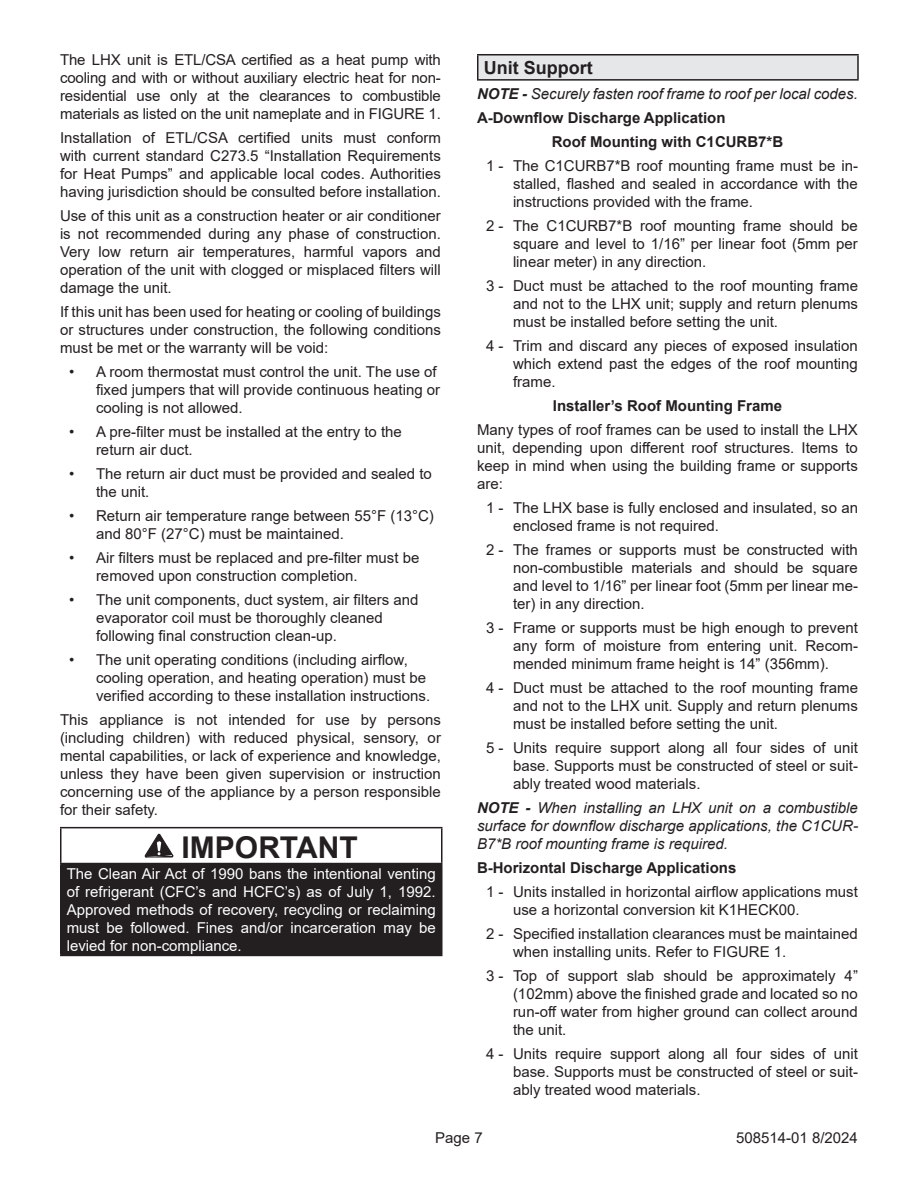
<style>
.page{position:relative;width:918px;height:1188px;background:#fff}
.page>*{position:absolute;margin:0;border:0;box-sizing:border-box;transform-origin:0 0}
.WARNING_20pt{font:700 30px "Arial";color:#231f20}
.Header_1_TOC{font:700 18px "Arial";color:#231f20}
.Paragraph{font:15px/18px "Arial";color:#231f20;text-align:justify}
.White_10pt{font:15px/18px "Arial";color:#fff;text-align:justify}
.Paragraph_NOTE__Italic{font:italic 15px/18px "Arial";color:#231f20;text-align:justify}
.Paragraph-2{font:700 15px "Arial";color:#231f20}
.s1{font-weight:700}
</style>
<div class="page">
<div style="left:61px;top:864px;width:381px;height:91px;background:#231f20"></div>
<hr style="left:60px;top:827px;width:382px;height:1px;background:#231f20">
<hr style="left:60px;top:828px;width:2px;height:35px;background:#231f20">
<hr style="left:441px;top:828px;width:1px;height:35px;background:#231f20">
<hr style="left:60px;top:863px;width:382px;height:1px;background:#231f20">
<hr style="left:60px;top:864px;width:2px;height:91px;background:#231f20">
<hr style="left:60px;top:955px;width:382px;height:1px;background:#231f20">
<svg style="left:144px;top:833px;width:30px;height:25px"></svg>
<div style="left:478px;top:55px;width:380px;height:25px;background:#e6e7e9"></div>
<hr style="left:477px;top:54px;width:382px;height:2px;background:#231f20">
<svg style="left:477px;top:56px;width:1px;height:23px"></svg>
<hr style="left:857px;top:56px;width:2px;height:23px;background:#231f20">
<hr style="left:477px;top:79px;width:382px;height:2px;background:#231f20">
<p class="Paragraph" style="left:60px;top:51px;width:382px">The LHX unit is ETL/CSA certified as a heat pump with cooling and with or without auxiliary electric heat for non&shy;residential use only at the clearances to combustible materials as listed on the unit nameplate and in FIGURE 1.</p>
<p class="Paragraph" style="left:60px;top:129px;width:382px">Installation of ETL/CSA certified units must conform with current standard C273.5 “Installation Requirements for Heat Pumps” and applicable local codes. Authorities having jurisdiction should be consulted before installation.</p>
<p class="Paragraph" style="left:60px;top:207px;width:382px">Use of this unit as a construction heater or air conditioner is not recommended during any phase of construction.<br>Very low return air temperatures, harmful vapors and operation of the unit with clogged or misplaced filters will damage the unit.</p>
<p class="Paragraph" style="left:60px;top:303px;width:382px">If this unit has been used for heating or cooling of buildings or structures under construction, the following conditions must be met or the warranty will be void:</p>
<p class="Paragraph" style="left:96px;top:363px;width:346px;text-align:left;text-indent:-27px">• A room thermostat must control the unit. The use of fixed jumpers that will provide continuous heating or cooling is not allowed.</p>
<p class="Paragraph" style="left:96px;top:423px;width:307px;text-indent:-27px">• A pre-filter must be installed at the entry to the return air duct.</p>
<p class="Paragraph" style="left:96px;top:465px;width:337px;text-indent:-27px">• The return air duct must be provided and sealed to the unit.</p>
<p class="Paragraph" style="left:96px;top:507px;width:339px;text-indent:-27px">• Return air temperature range between 55°F (13°C) and 80°F (27°C) must be maintained.</p>
<p class="Paragraph" style="left:96px;top:549px;width:325px;text-indent:-27px">• Air filters must be replaced and pre-filter must be removed upon construction completion.</p>
<p class="Paragraph" style="left:96px;top:591px;width:324px;text-align:left;text-indent:-27px">• The unit components, duct system, air filters and evaporator coil must be thoroughly cleaned following final construction clean-up.</p>
<p class="Paragraph" style="left:96px;top:651px;width:336px;text-align:left;text-indent:-27px">• The unit operating conditions (including airflow, cooling operation, and heating operation) must be verified according to these installation instructions.</p>
<p class="Paragraph" style="left:60px;top:711px;width:382px">This appliance is not intended for use by persons (including children) with reduced physical, sensory, or mental capabilities, or lack of experience and knowledge, unless they have been given supervision or instruction concerning use of the appliance by a person responsible for their safety.</p>
<p class="WARNING_20pt" style="left:182px;top:826px;width:178px">IMPORTANT</p>
<p class="White_10pt" style="left:67px;top:865px;width:370px">The Clean Air Act of 1990 bans the intentional venting of refrigerant (CFC’s and HCFC’s) as of July 1, 1992.<br>Approved methods of recovery, recycling or reclaiming must be followed. Fines and/or incarceration may be levied for non-compliance.</p>
<p class="Header_1_TOC" style="left:484px;top:55px;width:110px">Unit Support</p>
<p class="Paragraph_NOTE__Italic" style="left:477px;top:85px;width:382px"><span class="s1">NOTE -</span> Securely fasten roof frame to roof per local codes.</p>
<p class="Paragraph-2" style="left:477px;top:107px;width:250px">A-Downflow Discharge Application</p>
<p class="Paragraph-2" style="left:552px;top:131px;width:233px">Roof Mounting with C1CURB7*B</p>
<p class="Paragraph" style="left:513px;top:156px;width:346px;text-indent:-27px">1 - The C1CURB7*B roof mounting frame must be in&shy;stalled, flashed and sealed in accordance with the instructions provided with the frame.</p>
<p class="Paragraph" style="left:513px;top:216px;width:346px;text-indent:-27px">2 - The C1CURB7*B roof mounting frame should be square and level to 1/16” per linear foot (5mm per linear meter) in any direction.</p>
<p class="Paragraph" style="left:513px;top:276px;width:347px;text-indent:-27px">3 - Duct must be attached to the roof mounting frame and not to the LHX unit; supply and return plenums must be installed before setting the unit.</p>
<p class="Paragraph" style="left:513px;top:336px;width:346px;text-indent:-27px">4 - Trim and discard any pieces of exposed insulation which extend past the edges of the roof mounting frame.</p>
<p class="Paragraph-2" style="left:553px;top:395px;width:231px">Installer’s Roof Mounting Frame</p>
<p class="Paragraph" style="left:477px;top:420px;width:382px">Many types of roof frames can be used to install the LHX unit, depending upon different roof structures. Items to keep in mind when using the building frame or supports are:</p>
<p class="Paragraph" style="left:513px;top:498px;width:347px;text-indent:-27px">1 - The LHX base is fully enclosed and insulated, so an enclosed frame is not required.</p>
<p class="Paragraph" style="left:513px;top:540px;width:346px;text-indent:-27px">2 - The frames or supports must be constructed with non-combustible materials and should be square and level to 1/16” per linear foot (5mm per linear me&shy;ter) in any direction.</p>
<p class="Paragraph" style="left:513px;top:618px;width:346px;text-indent:-27px">3 - Frame or supports must be high enough to prevent any form of moisture from entering unit. Recom&shy;mended minimum frame height is 14” (356mm).</p>
<p class="Paragraph" style="left:513px;top:678px;width:347px;text-indent:-27px">4 - Duct must be attached to the roof mounting frame and not to the LHX unit. Supply and return plenums must be installed before setting the unit.</p>
<p class="Paragraph" style="left:513px;top:738px;width:346px;text-indent:-27px">5 - Units require support along all four sides of unit base. Supports must be constructed of steel or suit&shy;ably treated wood materials.</p>
<p class="Paragraph_NOTE__Italic" style="left:477px;top:799px;width:383px"><span class="s1">NOTE -</span> When installing an LHX unit on a combustible surface for downflow discharge applications, the C1CUR-B7*B roof mounting frame is required.</p>
<p class="Paragraph-2" style="left:477px;top:857px;width:261px">B-Horizontal Discharge Applications</p>
<p class="Paragraph" style="left:513px;top:882px;width:346px;text-indent:-27px">1 - Units installed in horizontal airflow applications must use a horizontal conversion kit K1HECK00.</p>
<p class="Paragraph" style="left:513px;top:924px;width:346px;text-indent:-27px">2 - Specified installation clearances must be maintained when installing units. Refer to FIGURE 1.</p>
<p class="Paragraph" style="left:513px;top:966px;width:347px;text-indent:-27px">3 - Top of support slab should be approximately 4” (102mm) above the finished grade and located so no run-off water from higher ground can collect around the unit.</p>
<p class="Paragraph" style="left:513px;top:1044px;width:346px;text-indent:-27px">4 - Units require support along all four sides of unit base. Supports must be constructed of steel or suit&shy;ably treated wood materials.</p>
<p class="Paragraph" style="left:435px;top:1129px;width:49px">Page 7</p>
<p class="Paragraph" style="left:736px;top:1129px;width:123px">508514-01 8/2024</p>
</div>
